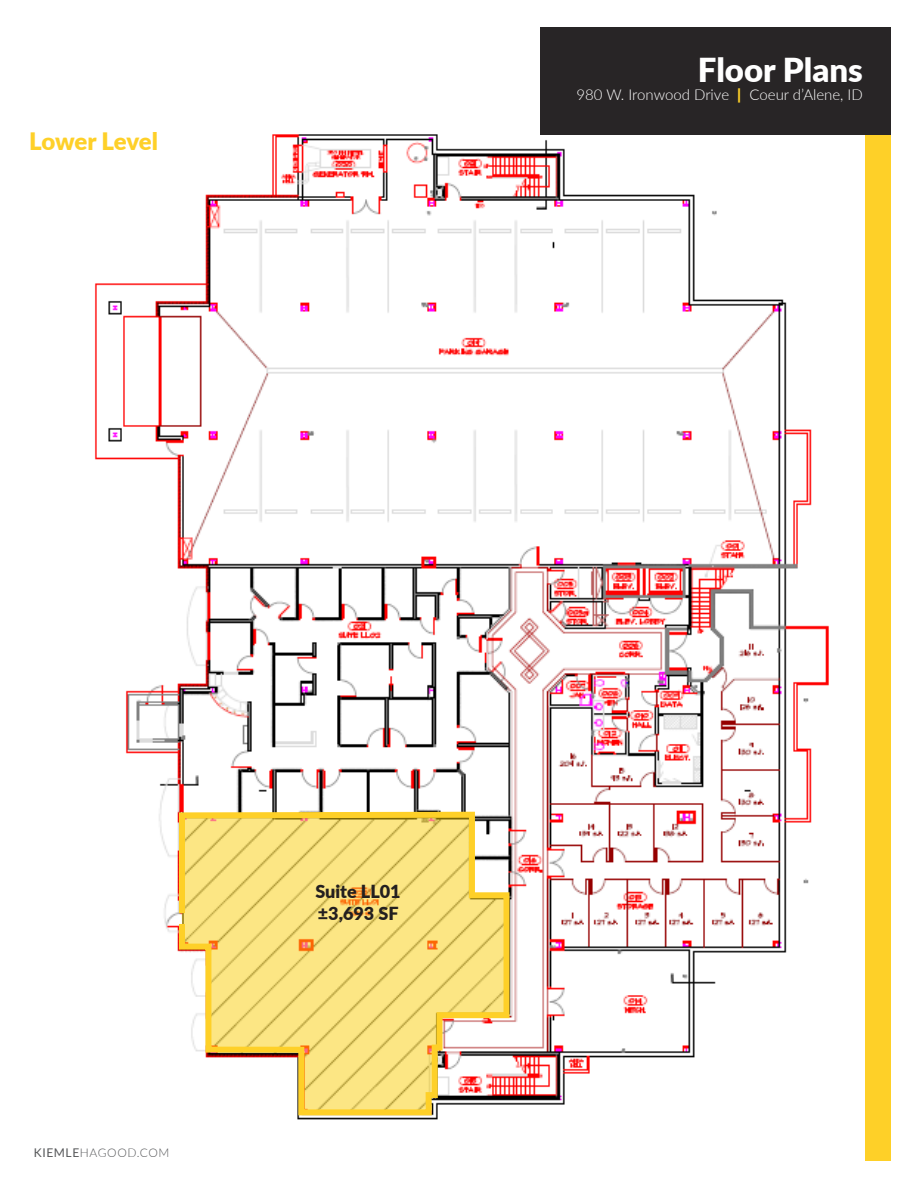
<style>
.page{position:relative;width:918px;height:1188px;background:#fff}
.page>*{position:absolute;margin:0;border:0;box-sizing:border-box;transform-origin:0 0}
.t1{font:900 33px "Lato";color:#fff}
.t2{font:900 24px "Lato";letter-spacing:-.01em;color:#fed028}
.t3{font:900 18px "Lato";color:#231f20}
.t4{font:300 15px "Lato";color:#fff}
.t5{font:300 12px "Lato";letter-spacing:.05em;color:#57585a}
.s1{font-weight:900;color:#fed028}
.s2{font-weight:400}
</style>
<div class="page">
<img style="left:95px;top:134px;width:747px;height:986px">
<div style="left:865px;top:28px;width:25px;height:1133px;background:#fed028"></div>
<div style="left:540px;top:27px;width:351px;height:107px;background:#282526"></div>
<svg style="left:173px;top:809px;width:340px;height:309px"></svg>
<div style="left:179px;top:815px;width:6px;height:98px;background:#fed028"></div>
<p class="t2" style="left:29px;top:123px;width:130px">Lower Level</p>
<p class="t1" style="left:698px;top:45px;width:167px">Floor Plans</p>
<p class="t4" style="left:577px;top:84px;width:288px">980 W. Ironwood Drive <span class="s1">|</span> Coeur d’Alene, ID</p>
<p class="t5" style="left:34px;top:1144px;width:137px"><span class="s2">KIEMLE</span>HAGOOD.COM</p>
<p class="t3" style="left:315px;top:878px;width:87px">Suite LL01</p>
<p class="t3" style="left:318px;top:899px;width:82px">±3,693 SF</p>
</div>
